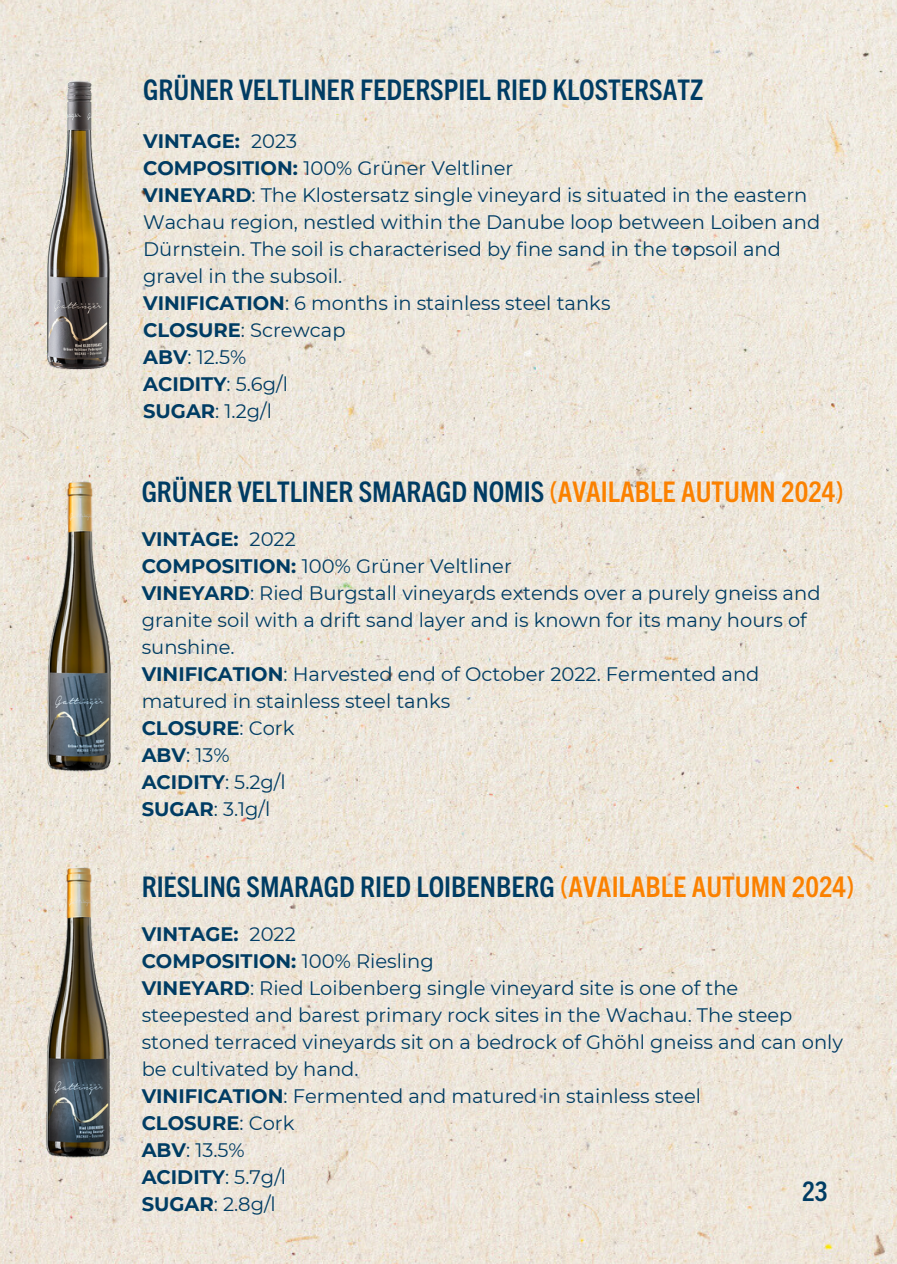
<style>
.page{position:relative;width:897px;height:1264px;background:#fff}
.page>*{position:absolute;margin:0;border:0;box-sizing:border-box;transform-origin:0 0}
.t1{font:700 condensed 28.5px "Trade Gothic Next LT Pro";color:#003c63}
.t2{font:700 condensed 27px "Trade Gothic Next LT Pro";color:#003c63}
.t3{font:19.5px/27px "Montserrat";color:#003c63}
.t4{font:700 19.5px "Montserrat";color:#003c63}
.s1{font-weight:700}
.s2{font-weight:400}
.s3{color:#fb8100}
</style>
<div class="page">
<img style="left:0;top:0;width:897px;height:1263px">
<img style="left:40px;top:80px;width:78px;height:289px">
<img style="left:41px;top:477px;width:77px;height:298px">
<img style="left:40px;top:862px;width:78px;height:299px">
<h1 class="t1" style="left:143px;top:70px;width:561px">GRÜNER VELTLINER FEDERSPIEL RIED KLOSTERSATZ</h1>
<p class="t4" style="left:143px;top:129px;width:98px">VINTAGE:</p>
<p class="t3" style="left:143px;top:127px;width:372px;text-indent:108px">2023<br><span class="s1">COMPOSITION:</span> 100% Grüner Veltliner</p>
<p class="t3" style="left:143px;top:181px;width:678px"><span class="s1">VINEYARD</span>: The Klostersatz single vineyard is situated in the eastern Wachau region, nestled within the Danube loop between Loiben and Dürnstein. The soil is characterised by fine sand in the topsoil and gravel in the subsoil.</p>
<p class="t3" style="left:143px;top:289px;width:469px"><span class="s1">VINIFICATION</span>: 6 months in stainless steel tanks</p>
<p class="t3" style="left:143px;top:316px;width:204px"><span class="s1">CLOSURE</span>: Screwcap</p>
<p class="t3" style="left:143px;top:343px;width:105px"><span class="s1">ABV</span>: 12.5%</p>
<p class="t4" style="left:143px;top:372px;width:146px">ACIDITY<span class="s2">: 5.6g/l</span></p>
<p class="t3" style="left:143px;top:397px;width:130px"><span class="s1">SUGAR</span>: 1.2g/l</p>
<h1 class="t1" style="left:142px;top:472px;width:703px">GRÜNER VELTLINER SMARAGD NOMIS <span class="s3">(AVAILABLE AUTUMN 2024)</span></h1>
<p class="t4" style="left:142px;top:527px;width:98px">VINTAGE:</p>
<p class="t3" style="left:142px;top:525px;width:372px;text-indent:108px">2022<br><span class="s1">COMPOSITION:</span> 100% Grüner Veltliner</p>
<p class="t3" style="left:142px;top:579px;width:680px"><span class="s1">VINEYARD</span>: Ried Burgstall vineyards extends over a purely gneiss and granite soil with a drift sand layer and is known for its many hours of sunshine.</p>
<p class="t3" style="left:142px;top:660px;width:619px"><span class="s1">VINIFICATION</span>: Harvested end of October 2022. Fermented and matured in stainless steel tanks</p>
<p class="t4" style="left:142px;top:716px;width:154px">CLOSURE<span class="s2">: Cork</span></p>
<p class="t3" style="left:142px;top:741px;width:89px"><span class="s1">ABV</span>: 13%</p>
<p class="t4" style="left:142px;top:770px;width:145px">ACIDITY<span class="s2">: 5.2g/l</span></p>
<p class="t3" style="left:142px;top:795px;width:130px"><span class="s1">SUGAR</span>: 3.1g/l</p>
<h1 class="t1" style="left:142px;top:866px;width:714px">RIESLING SMARAGD RIED LOIBENBERG <span class="s3">(AVAILABLE AUTUMN 2024)</span></h1>
<p class="t4" style="left:142px;top:921px;width:98px">VINTAGE:</p>
<p class="t3" style="left:142px;top:920px;width:294px;text-indent:108px">2022<br><span class="s1">COMPOSITION:</span> 100% Riesling</p>
<p class="t3" style="left:142px;top:974px;width:703px"><span class="s1">VINEYARD</span>: Ried Loibenberg single vineyard site is one of the steepested and barest primary rock sites in the Wachau. The steep stoned terraced vineyards sit on a bedrock of Ghöhl gneiss and can only be cultivated by hand.</p>
<p class="t3" style="left:142px;top:1082px;width:561px"><span class="s1">VINIFICATION</span>: Fermented and matured in stainless steel</p>
<p class="t4" style="left:142px;top:1110px;width:154px">CLOSURE<span class="s2">: Cork</span></p>
<p class="t3" style="left:142px;top:1136px;width:105px"><span class="s1">ABV</span>: 13.5%</p>
<p class="t4" style="left:142px;top:1164px;width:146px">ACIDITY<span class="s2">: 5.7g/l</span></p>
<p class="t3" style="left:142px;top:1190px;width:136px"><span class="s1">SUGAR</span>: 2.8g/l</p>
<p class="t2" style="left:802px;top:1172px;width:27px">23</p>
</div>
